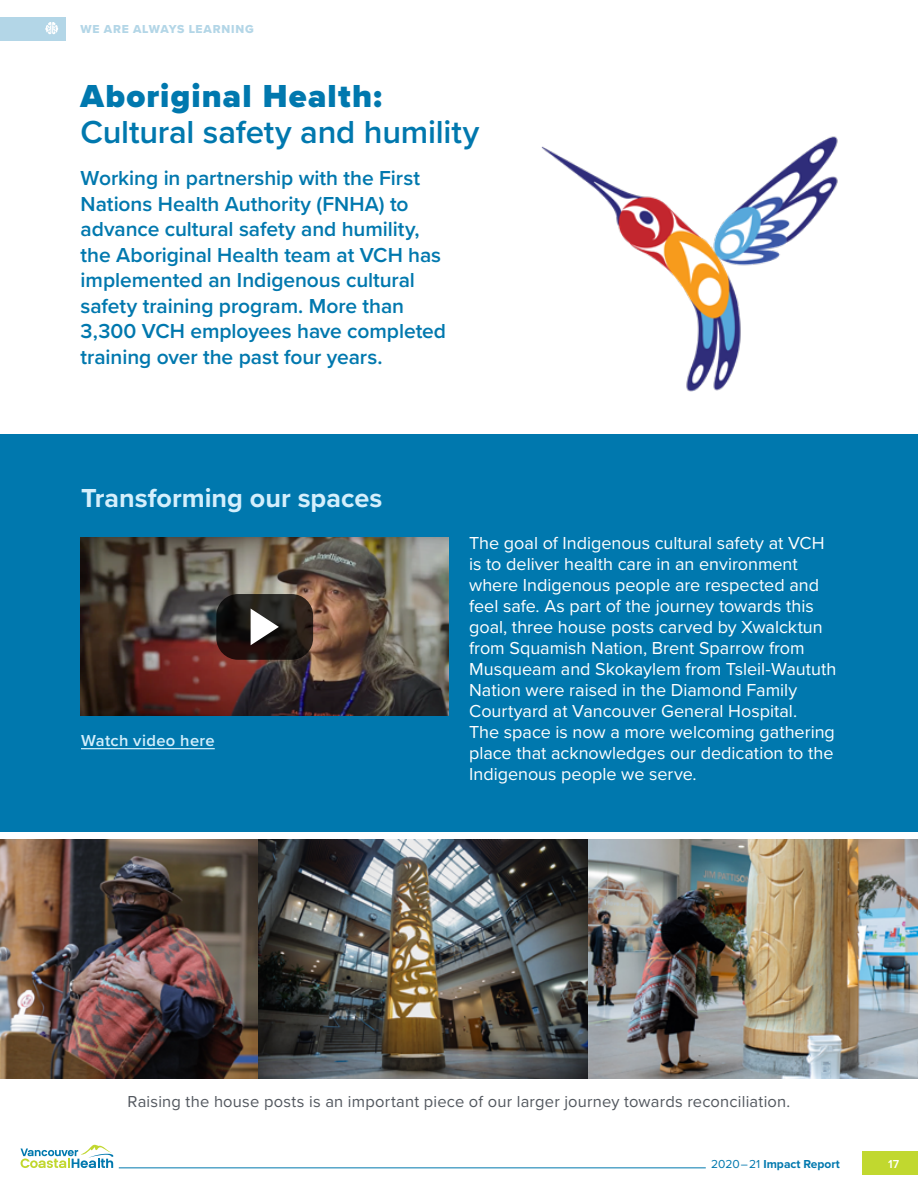
<style>
.page{position:relative;width:918px;height:1188px;background:#fff}
.page>*{position:absolute;margin:0;border:0;box-sizing:border-box;transform-origin:0 0}
.t1{font:600 33px "Proxima Nova";letter-spacing:-.005em;color:#0078ae}
.t2{font:900 33px "Proxima Nova";letter-spacing:.035em;color:#0078ae}
.t3{font:700 27px "Proxima Nova";color:#d4effc}
.t4{font:600 21px/25.5px "Proxima Nova";letter-spacing:-.005em;color:#0078ae}
.t5{font:18px/21px "Proxima Nova";color:#fff}
.t6{font:16.5px "Proxima Nova";letter-spacing:.01em;color:#53585f}
.t7{font:600 16.5px "Proxima Nova";letter-spacing:.02em;color:#d4effc}
.t8{font:700 12px "Proxima Nova";color:#0078ae}
.t9{font:12px "Proxima Nova Extrabld";letter-spacing:.065em;color:#b3d6e7}
.t10{font:600 12px "Proxima Nova";color:#fff}
.s1{font-weight:400}
</style>
<div class="page">
<div style="left:863px;top:1151px;width:55px;height:24px;background:#c1d82f"></div>
<hr style="left:119px;top:1168px;width:587px;height:1px;background:#0078ae">
<svg style="left:21px;top:1145px;width:92px;height:23px"></svg>
<div style="left:0;top:434px;width:918px;height:398px;background:#0078ae"></div>
<div style="left:0;top:17px;width:66px;height:24px;background:#b3d6e7"></div>
<svg style="left:45px;top:22px;width:13px;height:12px"></svg>
<img style="left:541px;top:136px;width:297px;height:256px">
<hr style="left:81px;top:748px;width:134px;height:1px;background:#d4effc">
<img style="left:81px;top:538px;width:368px;height:178px">
<svg style="left:216px;top:594px;width:97px;height:66px;background:#201916"></svg>
<svg style="left:251px;top:609px;width:28px;height:36px"></svg>
<img style="left:257px;top:839px;width:661px;height:239px">
<img style="left:0;top:839px;width:257px;height:239px">
<p class="t9" style="left:81px;top:20px;width:175px">WE ARE ALWAYS LEARNING</p>
<h1 class="t2" style="left:81px;top:71px;width:303px">Aboriginal Health:</h1>
<h1 class="t1" style="left:81px;top:107px;width:400px">Cultural safety and humility</h1>
<p class="t4" style="left:81px;top:165px;width:367px">Working in partnership with the First Nations Health Authority (FNHA) to advance cultural safety and humility, the Aboriginal Health team at VCH has implemented an Indigenous cultural safety training program. More than 3,300 VCH employees have completed training over the past four years.</p>
<h2 class="t3" style="left:81px;top:478px;width:303px">Transforming our spaces</h2>
<p class="t7" style="left:81px;top:728px;width:135px">Watch video here</p>
<p class="t5" style="left:469px;top:532px;width:369px">The goal of Indigenous cultural safety at VCH is to deliver health care in an environment where Indigenous people are respected and feel safe. As part of the journey towards this goal, three house posts carved by Xwalcktun from Squamish Nation, Brent Sparrow from Musqueam and Skokaylem from Tsleil-Waututh Nation were raised in the Diamond Family Courtyard at Vancouver General Hospital.<br>The space is now a more welcoming gathering place that acknowledges our dedication to the Indigenous people we serve.</p>
<p class="t6" style="left:128px;top:1089px;width:664px">Raising the house posts is an important piece of our larger journey towards reconciliation.</p>
<p class="t8" style="left:711px;top:1155px;width:130px"><span class="s1">2020–21</span> Impact Report</p>
<p class="t10" style="left:888px;top:1155px;width:12px">17</p>
</div>
